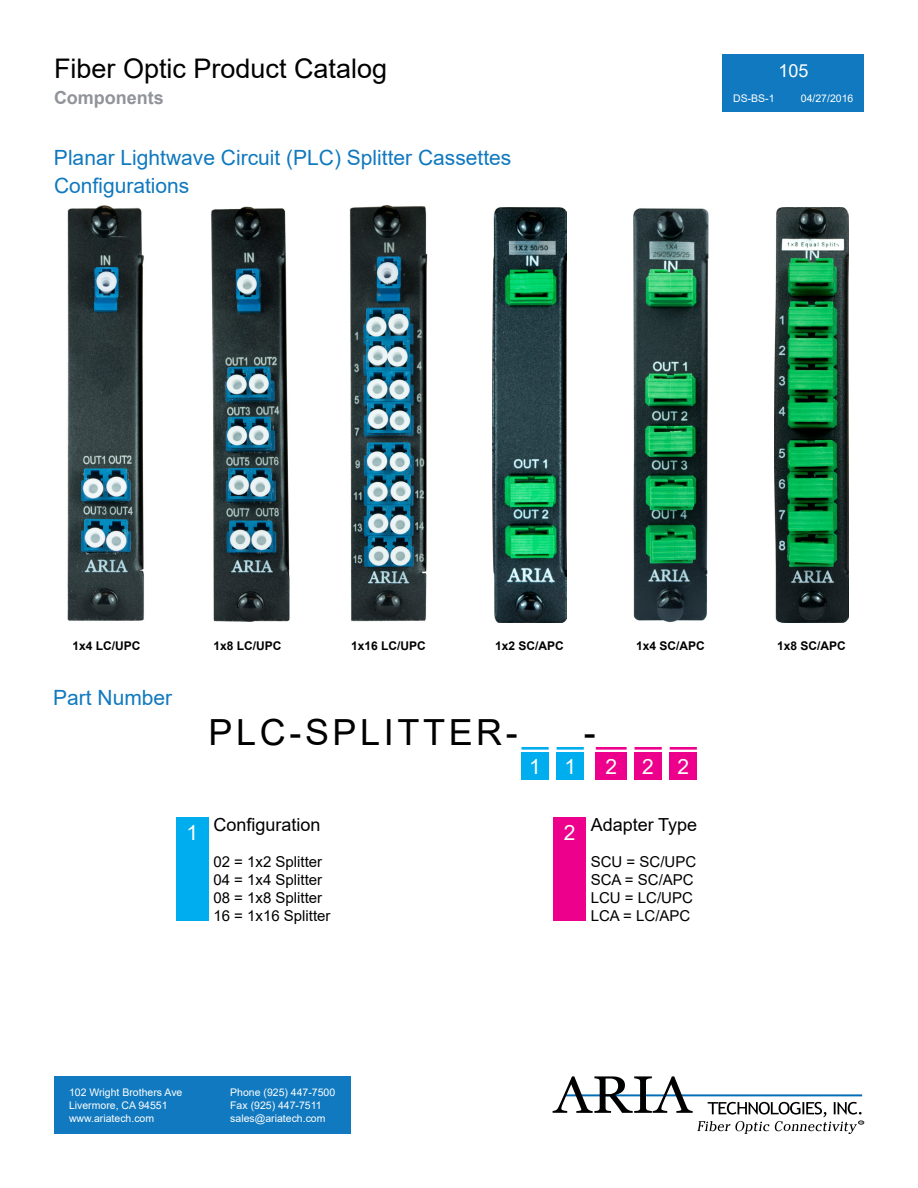
<style>
.page{position:relative;width:918px;height:1188px;background:#fff}
.page>*{position:absolute;margin:0;border:0;box-sizing:border-box;transform-origin:0 0}
.t1{font:36px "Arial";letter-spacing:.1em;color:#000}
.t2{font:27px "Arial";color:#000}
.t3{font:21px "Arial";color:#1079bf}
.t4{font:21px "Arial";color:#fff}
.t5{font:18px "Arial";color:#000}
.t6{font:700 18px "Arial";color:#909399}
.t7{font:18px "Arial";color:#fff}
.t8{font:15px/18px "Arial";color:#000}
.t9{font:700 12px "Arial";color:#000}
.t10{font:10.5px/12.6px "Arial";color:#fff}
.s1{font-size:21px;color:#fff}
</style>
<div class="page">
<svg style="left:553px;top:1076px;width:311px;height:58px"></svg>
<div style="left:54px;top:1076px;width:297px;height:58px;background:#1079bf"></div>
<div style="left:723px;top:54px;width:141px;height:58px;background:#1079bf"></div>
<img style="left:775px;top:207px;width:73px;height:416px">
<img style="left:493px;top:207px;width:73px;height:416px">
<img style="left:633px;top:208px;width:76px;height:415px">
<img style="left:67px;top:206px;width:77px;height:415px">
<img style="left:211px;top:206px;width:79px;height:416px">
<img style="left:349px;top:206px;width:79px;height:416px">
<div style="left:554px;top:818px;width:32px;height:103px;background:#ec008c"></div>
<div style="left:176px;top:818px;width:33px;height:103px;background:#00aeef"></div>
<hr style="left:521px;top:747px;width:28px;height:3px;background:#00aeef">
<hr style="left:557px;top:747px;width:27px;height:3px;background:#00aeef">
<hr style="left:596px;top:747px;width:31px;height:3px;background:#ec008c">
<hr style="left:635px;top:747px;width:27px;height:3px;background:#ec008c">
<hr style="left:670px;top:747px;width:27px;height:3px;background:#ec008c">
<div style="left:596px;top:753px;width:31px;height:27px;background:#ec008c"></div>
<div style="left:634px;top:753px;width:28px;height:27px;background:#ec008c"></div>
<div style="left:670px;top:753px;width:27px;height:27px;background:#ec008c"></div>
<div style="left:521px;top:753px;width:28px;height:27px;background:#00aeef"></div>
<div style="left:557px;top:753px;width:27px;height:27px;background:#00aeef"></div>
<h2 class="t2" style="left:54px;top:50px;width:335px">Fiber Optic Product Catalog</h2>
<h3 class="t6" style="left:54px;top:85px;width:111px">Components</h3>
<p class="t10" style="left:733px;top:92px;width:43px">DS-BS-1</p>
<p class="t10" style="left:801px;top:92px;width:54px">04/27/2016</p>
<h3 class="t7" style="left:778px;top:58px;width:32px">105</h3>
<h3 class="t3" style="left:54px;top:143px;width:459px">Planar Lightwave Circuit (PLC) Splitter Cassettes</h3>
<h3 class="t3" style="left:54px;top:172px;width:137px">Configurations</h3>
<p class="t9" style="left:72px;top:637px;width:70px">1x4 LC/UPC</p>
<p class="t9" style="left:213px;top:637px;width:70px">1x8 LC/UPC</p>
<p class="t9" style="left:351px;top:637px;width:76px">1x16 LC/UPC</p>
<p class="t9" style="left:495px;top:637px;width:70px">1x2 SC/APC</p>
<p class="t9" style="left:636px;top:637px;width:70px">1x4 SC/APC</p>
<p class="t9" style="left:777px;top:637px;width:70px">1x8 SC/APC</p>
<h3 class="t3" style="left:53px;top:683px;width:121px">Part Number</h3>
<h1 class="t1" style="left:209px;top:707px;width:311px">PLC-SPLITTER-</h1>
<h1 class="t1" style="left:584px;top:707px;width:13px">-</h1>
<h3 class="t4" style="left:529px;top:752px;width:48px">1 1</h3>
<h3 class="t4" style="left:605px;top:752px;width:85px">222</h3>
<h3 class="t5" style="left:187px;top:812px;width:135px"><span class="s1">1</span> Configuration</h3>
<h3 class="t8" style="left:213px;top:852px;width:119px">02 = 1x2 Splitter<br>04 = 1x4 Splitter<br>08 = 1x8 Splitter<br>16 = 1x16 Splitter</h3>
<h3 class="t5" style="left:564px;top:812px;width:135px"><span class="s1">2</span> Adapter Type</h3>
<h3 class="t8" style="left:591px;top:852px;width:107px">SCU = SC/UPC<br>SCA = SC/APC<br>LCU = LC/UPC<br>LCA = LC/APC</h3>
<p class="t10" style="left:69px;top:1086px;width:115px">102 Wright Brothers Ave<br>Livermore, CA 94551 www.ariatech.com</p>
<p class="t10" style="left:230px;top:1086px;width:107px">Phone (925) 447-7500<br>Fax (925) 447-7511 sales@ariatech.com</p>
</div>
